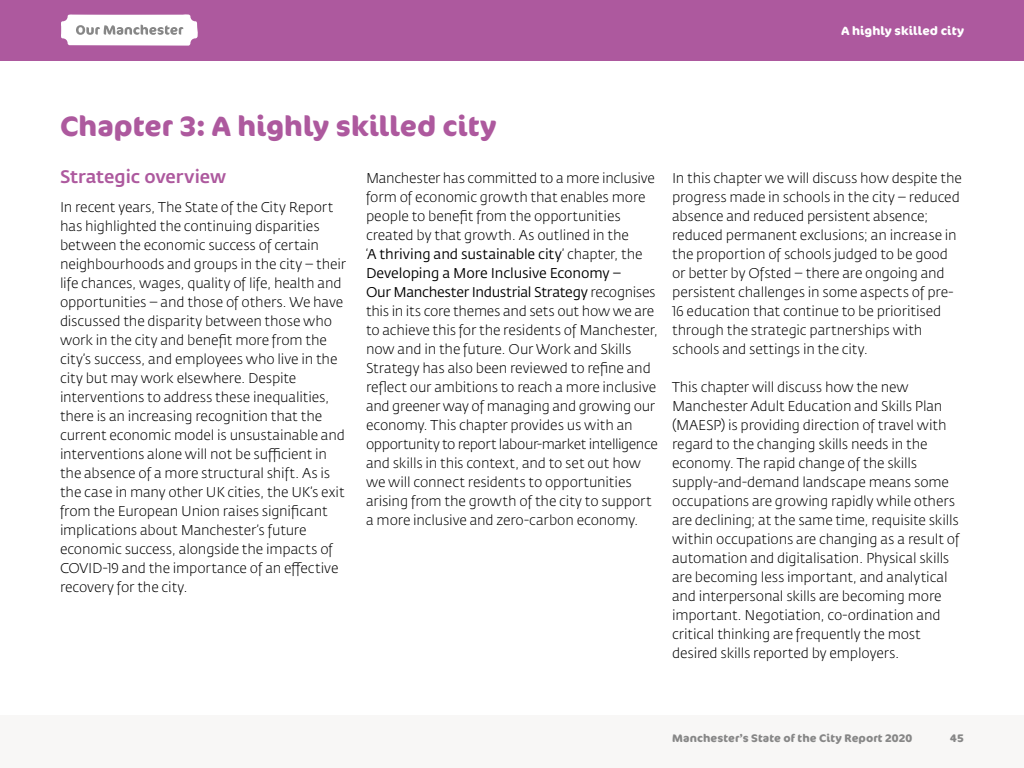
<style>
.page{position:relative;width:1024px;height:768px;background:#fff}
.page>*{position:absolute;margin:0;border:0;box-sizing:border-box;transform-origin:0 0}
.Chapter_head{font:700 28px "Cocon";letter-spacing:.005em;color:#ad599e}
.A_head{font:500 18px "Fedra Sans Std";letter-spacing:-.005em;color:#ad599e}
.Body{font:300 14px/19px "Fedra Sans Std";letter-spacing:-.01em;color:#000}
.t1{font:700 12px "Cocon";letter-spacing:.005em;color:#fff}
.t2{font:700 11px "Cocon";letter-spacing:.01em;color:#878787}
.s1{font-weight:400}
</style>
<div class="page">
<div style="left:0;top:0;width:1024px;height:60px;background:#ad599e"></div>
<div style="left:0;top:715px;width:1024px;height:53px;background:#f8f7f6"></div>
<svg style="left:61px;top:14px;width:137px;height:32px;background:#eae3e9"></svg>
<p class="t1" style="left:841px;top:23px;width:124px">A highly skilled city</p>
<p class="Chapter_head" style="left:60px;top:109px;width:438px">Chapter 3: A highly skilled city</p>
<p class="A_head" style="left:60px;top:165px;width:168px">Strategic overview</p>
<p class="Body" style="left:60px;top:197px;width:288px">In recent years, The State of the City Report has highlighted the continuing disparities between the economic success of certain neighbourhoods and groups in the city – their life chances, wages, quality of life, health and opportunities – and those of others. We have discussed the disparity between those who work in the city and benefit more from the city’s success, and employees who live in the city but may work elsewhere. Despite interventions to address these inequalities, there is an increasing recognition that the current economic model is unsustainable and interventions alone will not be sufficient in the absence of a more structural shift. As is the case in many other UK cities, the UK’s exit from the European Union raises significant implications about Manchester’s future economic success, alongside the impacts of COVID-19 and the importance of an effective recovery for the city.</p>
<p class="Body" style="left:366px;top:169px;width:293px">Manchester has committed to a more inclusive form of economic growth that enables more people to benefit from the opportunities created by that growth. As outlined in the<br>‘<span class="s1">A thriving and sustainable city</span>’ chapter, the <span class="s1">Developing a More Inclusive Economy –<br>Our Manchester Industrial Strategy</span> recognises this in its core themes and sets out how we are to achieve this for the residents of Manchester, now and in the future. Our Work and Skills Strategy has also been reviewed to refine and reflect our ambitions to reach a more inclusive and greener way of managing and growing our economy. This chapter provides us with an opportunity to report labour-market intelligence and skills in this context, and to set out how we will connect residents to opportunities arising from the growth of the city to support a more inclusive and zero-carbon economy.</p>
<p class="Body" style="left:672px;top:169px;width:291px">In this chapter we will discuss how despite the progress made in schools in the city – reduced absence and reduced persistent absence; reduced permanent exclusions; an increase in the proportion of schools judged to be good or better by Ofsted – there are ongoing and persistent challenges in some aspects of pre-16 education that continue to be prioritised through the strategic partnerships with schools and settings in the city.</p>
<p class="Body" style="left:672px;top:378px;width:289px">This chapter will discuss how the new Manchester Adult Education and Skills Plan (MAESP) is providing direction of travel with regard to the changing skills needs in the economy. The rapid change of the skills supply-and-demand landscape means some occupations are growing rapidly while others are declining; at the same time, requisite skills within occupations are changing as a result of automation and digitalisation. Physical skills are becoming less important, and analytical and interpersonal skills are becoming more important. Negotiation, co-ordination and critical thinking are frequently the most desired skills reported by employers.</p>
<p class="t2" style="left:672px;top:732px;width:242px">Manchester’s State of the City Report 2020</p>
<p class="t2" style="left:950px;top:732px;width:15px">45</p>
</div>
